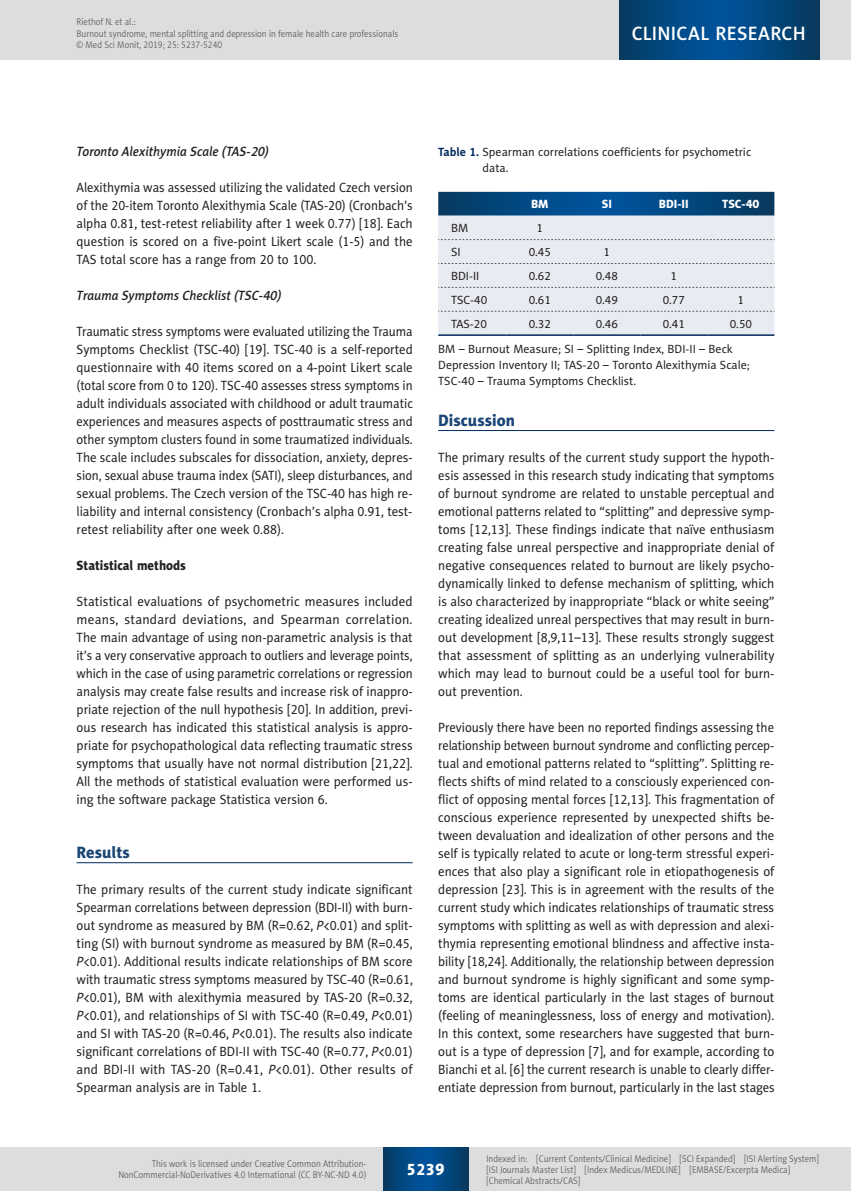
<style>
.page{position:relative;width:851px;height:1191px;background:#fff}
.page>*{position:absolute;margin:0;border:0;box-sizing:border-box;transform-origin:0 0}
.t1{font:19.5px "Naomi Sans EFN Medium";letter-spacing:.015em;color:#fff}
.MSM_Headline_1{font:16.5px "Naomi Sans EFN Heavy";color:#1a4574}
.t2{font:16.5px "Naomi Sans EFN Heavy";color:#fff}
.MSM_Body{font:13.5px/18px "Naomi Sans EFN";color:#231f20;text-align:justify;scale:.94 1}
.MSM_Body-2{font:13.5px/18px "Naomi Sans EFN";color:#231f20;text-align:justify;scale:.95 1}
.MSM_Body-3{font:13.5px/18px "Naomi Sans EFN";color:#231f20;text-align:justify;scale:.96 1}
.MSM_Body-4{font:13.5px/18px "Naomi Sans EFN";color:#231f20;text-align:justify;scale:.93 1}
.MSM_Headline_3{font:italic 13.5px "Naomi Sans EFN Medium";color:#231f20;scale:.95 1}
.MSM_Headline_2{font:13.5px "Naomi Sans EFN Heavy";color:#231f20;scale:.95 1}
.MSM_Table_podpis_dol{font:12px/15.8px "Naomi Sans EFN";color:#231f20}
.MSM_Tabela_zawartosc{font:12px "Naomi Sans EFN";color:#231f20}
.MSM_Tabela_tytul{font:12px/15.8px "Naomi Sans EFN";color:#231f20}
.MSM_Tabela_Head{font:12px "Naomi Sans EFN Heavy";color:#fff}
.MSM_pagina_zywa{font:9.75px/11.2px "Naomi Sans EFN Light";color:#57585a;scale:.9 1}
.MSM_pagina_sygnatura{font:9.75px "Naomi Sans EFN Light";color:#57585a;scale:.9 1}
.s1{font-style:italic}
.s2{font-weight:700;color:#00295c}
</style>
<div class="page">
<hr style="left:77px;top:862px;width:335px;height:1px;background:#00295c">
<hr style="left:438px;top:430px;width:336px;height:1px;background:#00295c">
<svg style="left:438px;top:192px;width:336px;height:142px;background:#c0cddc"></svg>
<hr style="left:438px;top:334px;width:68px;height:2px;background:#00295c">
<hr style="left:506px;top:334px;width:67px;height:2px;background:#00295c">
<hr style="left:573px;top:334px;width:67px;height:2px;background:#00295c">
<hr style="left:640px;top:334px;width:67px;height:2px;background:#00295c">
<hr style="left:707px;top:334px;width:67px;height:2px;background:#00295c">
<div style="left:0;top:1148px;width:850px;height:43px;background:#dcdddf"></div>
<svg style="left:383px;top:1147px;width:85px;height:43px;background:#02477e"></svg>
<div style="left:0;top:0;width:850px;height:60px;background:#dcdddf"></div>
<svg style="left:619px;top:0;width:200px;height:60px;background:#02477e"></svg>
<p class="MSM_pagina_zywa" style="left:77px;top:16px;width:359px">Riethof N. et al.:<br>Burnout syndrome, mental splitting and depression in female health care professionals</p>
<p class="MSM_pagina_sygnatura" style="left:77px;top:39px;width:163px">© Med Sci Monit, 2019; 25: 5237-5240</p>
<h1 class="t1" style="left:631px;top:22px;width:175px">CLINICAL RESEARCH</h1>
<p class="MSM_Headline_3" style="left:77px;top:144px;width:204px">Toronto Alexithymia Scale (TAS-20)</p>
<p class="MSM_Body" style="left:77px;top:178px;width:359px">Alexithymia was assessed utilizing the validated Czech version of the 20-item Toronto Alexithymia Scale (TAS-20) (Cronbach’s alpha 0.81, test-retest reliability after 1 week 0.77) [18]. Each question is scored on a five-point Likert scale (1-5) and the TAS total score has a range from 20 to 100.</p>
<p class="MSM_Headline_3" style="left:77px;top:288px;width:217px">Trauma Symptoms Checklist (TSC-40)</p>
<p class="MSM_Body-4" style="left:77px;top:322px;width:363px">Traumatic stress symptoms were evaluated utilizing the Trauma Symptoms Checklist (TSC-40) [19]. TSC-40 is a self-reported questionnaire with 40 items scored on a 4-point Likert scale (total score from 0 to 120). TSC-40 assesses stress symptoms in adult individuals associated with childhood or adult traumatic experiences and measures aspects of posttraumatic stress and other symptom clusters found in some traumatized individuals.<br>The scale includes subscales for dissociation, anxiety, depres&shy;sion, sexual abuse trauma index (SATI), sleep disturbances, and sexual problems. The Czech version of the TSC-40 has high re&shy;liability and internal consistency (Cronbach’s alpha 0.91, test&shy;retest reliability after one week 0.88).</p>
<p class="MSM_Headline_2" style="left:77px;top:557px;width:117px">Statistical methods</p>
<p class="MSM_Body-3" style="left:77px;top:592px;width:352px">Statistical evaluations of psychometric measures included means, standard deviations, and Spearman correlation.<br>The main advantage of using non-parametric analysis is that it’s a very conservative approach to outliers and leverage points, which in the case of using parametric correlations or regression analysis may create false results and increase risk of inappro&shy;priate rejection of the null hypothesis [20]. In addition, previ&shy;ous research has indicated this statistical analysis is appro&shy;priate for psychopathological data reflecting traumatic stress symptoms that usually have not normal distribution [21,22].<br>All the methods of statistical evaluation were performed us&shy;ing the software package Statistica version 6.</p>
<p class="MSM_Headline_1" style="left:77px;top:842px;width:55px">Results</p>
<p class="MSM_Body-2" style="left:77px;top:880px;width:355px">The primary results of the current study indicate significant Spearman correlations between depression (BDI-II) with burn&shy;out syndrome as measured by BM (R=0.62, <span class="s1">P</span>&lt;0.01) and split&shy;ting (SI) with burnout syndrome as measured by BM (R=0.45, <span class="s1">P</span>&lt;0.01). Additional results indicate relationships of BM score with traumatic stress symptoms measured by TSC-40 (R=0.61, <span class="s1">P</span>&lt;0.01), BM with alexithymia measured by TAS-20 (R=0.32, <span class="s1">P</span>&lt;0.01), and relationships of SI with TSC-40 (R=0.49, <span class="s1">P</span>&lt;0.01) and SI with TAS-20 (R=0.46, <span class="s1">P</span>&lt;0.01). The results also indicate significant correlations of BDI-II with TSC-40 (R=0.77, <span class="s1">P</span>&lt;0.01) and BDI-II with TAS-20 (R=0.41, <span class="s1">P</span>&lt;0.01). Other results of Spearman analysis are in Table 1.</p>
<p class="MSM_Tabela_tytul" style="left:482px;top:144px;width:270px;text-indent:-44px"><span class="s2">Table 1.</span> Spearman correlations coefficients for psychometric data.</p>
<p class="MSM_Tabela_Head" style="left:531px;top:197px;width:19px">BM</p>
<p class="MSM_Tabela_Head" style="left:601px;top:197px;width:12px">SI</p>
<p class="MSM_Tabela_Head" style="left:658px;top:197px;width:31px">BDI-II</p>
<p class="MSM_Tabela_Head" style="left:722px;top:197px;width:39px">TSC-40</p>
<p class="MSM_Tabela_zawartosc" style="left:451px;top:221px;width:19px">BM</p>
<p class="MSM_Tabela_zawartosc" style="left:536px;top:221px;width:8px">1</p>
<p class="MSM_Tabela_zawartosc" style="left:451px;top:245px;width:11px">SI</p>
<p class="MSM_Tabela_zawartosc" style="left:528px;top:245px;width:24px">0.45</p>
<p class="MSM_Tabela_zawartosc" style="left:603px;top:245px;width:8px">1</p>
<p class="MSM_Tabela_zawartosc" style="left:451px;top:269px;width:30px">BDI-II</p>
<p class="MSM_Tabela_zawartosc" style="left:528px;top:269px;width:24px">0.62</p>
<p class="MSM_Tabela_zawartosc" style="left:595px;top:269px;width:24px">0.48</p>
<p class="MSM_Tabela_zawartosc" style="left:670px;top:269px;width:8px">1</p>
<p class="MSM_Tabela_zawartosc" style="left:451px;top:293px;width:38px">TSC-40</p>
<p class="MSM_Tabela_zawartosc" style="left:528px;top:293px;width:24px">0.61</p>
<p class="MSM_Tabela_zawartosc" style="left:595px;top:293px;width:24px">0.49</p>
<p class="MSM_Tabela_zawartosc" style="left:662px;top:293px;width:24px">0.77</p>
<p class="MSM_Tabela_zawartosc" style="left:737px;top:293px;width:8px">1</p>
<p class="MSM_Tabela_zawartosc" style="left:451px;top:316px;width:37px">TAS-20</p>
<p class="MSM_Tabela_zawartosc" style="left:528px;top:316px;width:24px">0.32</p>
<p class="MSM_Tabela_zawartosc" style="left:595px;top:316px;width:24px">0.46</p>
<p class="MSM_Tabela_zawartosc" style="left:662px;top:316px;width:24px">0.41</p>
<p class="MSM_Tabela_zawartosc" style="left:729px;top:316px;width:24px">0.50</p>
<p class="MSM_Table_podpis_dol" style="left:438px;top:341px;width:313px">BM – Burnout Measure; SI – Splitting Index, BDI-II – Beck<br>Depression Inventory II; TAS-20 – Toronto Alexithymia Scale;<br>TSC-40 – Trauma Symptoms Checklist.</p>
<p class="MSM_Headline_1" style="left:438px;top:410px;width:78px">Discussion</p>
<p class="MSM_Body-2" style="left:438px;top:448px;width:355px">The primary results of the current study support the hypoth&shy;esis assessed in this research study indicating that symptoms of burnout syndrome are related to unstable perceptual and emotional patterns related to “splitting” and depressive symp&shy;toms [12,13]. These findings indicate that naïve enthusiasm creating false unreal perspective and inappropriate denial of negative consequences related to burnout are likely psycho&shy;dynamically linked to defense mechanism of splitting, which is also characterized by inappropriate “black or white seeing” creating idealized unreal perspectives that may result in burn&shy;out development [8,9,11–13]. These results strongly suggest that assessment of splitting as an underlying vulnerability which may lead to burnout could be a useful tool for burn&shy;out prevention.</p>
<p class="MSM_Body" style="left:438px;top:718px;width:359px">Previously there have been no reported findings assessing the relationship between burnout syndrome and conflicting percep&shy;tual and emotional patterns related to “splitting”. Splitting re&shy;flects shifts of mind related to a consciously experienced con&shy;flict of opposing mental forces [12,13]. This fragmentation of conscious experience represented by unexpected shifts be&shy;tween devaluation and idealization of other persons and the self is typically related to acute or long-term stressful experi&shy;ences that also play a significant role in etiopathogenesis of depression [23]. This is in agreement with the results of the current study which indicates relationships of traumatic stress symptoms with splitting as well as with depression and alexi&shy;thymia representing emotional blindness and affective insta&shy;bility [18,24]. Additionally, the relationship between depression and burnout syndrome is highly significant and some symp&shy;toms are identical particularly in the last stages of burnout (feeling of meaninglessness, loss of energy and motivation).<br>In this context, some researchers have suggested that burn&shy;out is a type of depression [7], and for example, according to Bianchi et al. [6] the current research is unable to clearly differ&shy;entiate depression from burnout, particularly in the last stages</p>
<p class="MSM_pagina_zywa" style="left:118px;top:1158px;width:277px;text-align:right">This work is licensed under Creative Common Attribution-<br>NonCommercial-NoDerivatives 4.0 International (CC BY-NC-ND 4.0)</p>
<p class="t2" style="left:406px;top:1159px;width:40px">5239</p>
<p class="MSM_pagina_zywa" style="left:486px;top:1152px;width:371px">Indexed in: [Current Contents/Clinical Medicine] [SCI Expanded] [ISI Alerting System] [ISI Journals Master List] [Index Medicus/MEDLINE] [EMBASE/Excerpta Medica] [Chemical Abstracts/CAS]</p>
</div>
